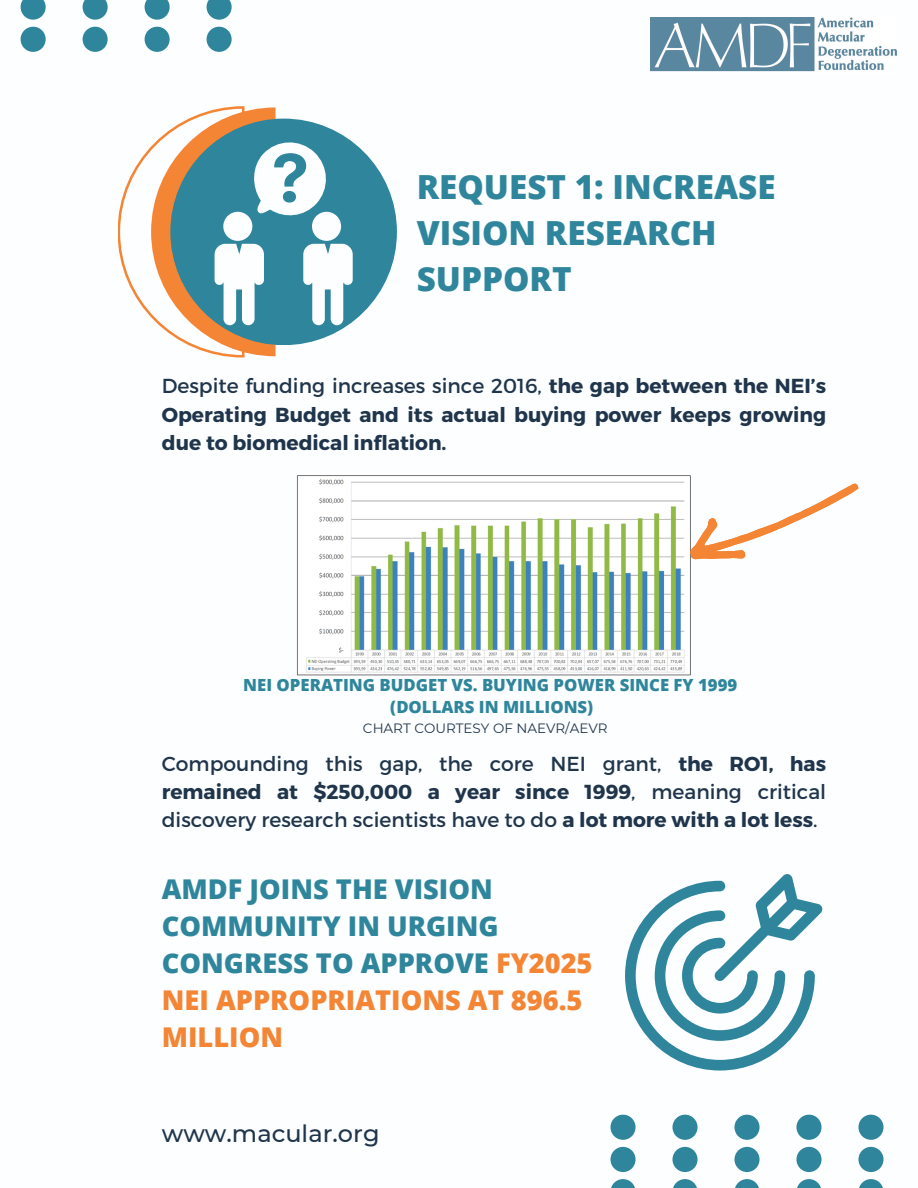
<style>
.page{position:relative;width:918px;height:1188px;background:#fff}
.page>*{position:absolute;margin:0;border:0;box-sizing:border-box;transform-origin:0 0}
.t1{font:800 33.3px/46.2px "Open Sans";color:#2f869c}
.t2{font:800 27.3px/37.2px "Open Sans";color:#2f869c}
.t3{font:500 24px "Montserrat";color:#20354b}
.t4{font:20.25px/28.2px "Montserrat";color:#20354b;text-align:justify}
.t5{font:700 20.25px/28.2px "Montserrat";color:#20354b;text-align:justify}
.t6{font:800 16.8px/22.5px "Open Sans";color:#2f869c;text-align:center}
.t7{font:13.5px "Montserrat";color:#20354b}
.s1{font-weight:400}
.s2{font-weight:700}
.s3{color:#f48534}
</style>
<div class="page">
<div style="left:610px;top:1115px;width:26px;height:25px;background:#2f869c;border-radius:50%"></div>
<div style="left:672px;top:1115px;width:26px;height:25px;background:#2f869c;border-radius:50%"></div>
<div style="left:734px;top:1115px;width:26px;height:25px;background:#2f869c;border-radius:50%"></div>
<div style="left:796px;top:1115px;width:26px;height:25px;background:#2f869c;border-radius:50%"></div>
<div style="left:858px;top:1115px;width:26px;height:25px;background:#2f869c;border-radius:50%"></div>
<div style="left:610px;top:1147px;width:26px;height:25px;background:#2f869c;border-radius:50%"></div>
<div style="left:672px;top:1147px;width:26px;height:25px;background:#2f869c;border-radius:50%"></div>
<div style="left:734px;top:1147px;width:26px;height:25px;background:#2f869c;border-radius:50%"></div>
<div style="left:796px;top:1147px;width:26px;height:25px;background:#2f869c;border-radius:50%"></div>
<div style="left:858px;top:1147px;width:26px;height:25px;background:#2f869c;border-radius:50%"></div>
<svg style="left:611px;top:1179px;width:24px;height:9px"></svg>
<svg style="left:673px;top:1179px;width:24px;height:9px"></svg>
<svg style="left:735px;top:1179px;width:24px;height:9px"></svg>
<svg style="left:797px;top:1179px;width:24px;height:9px"></svg>
<svg style="left:859px;top:1179px;width:24px;height:9px"></svg>
<svg style="left:21px;top:0;width:25px;height:20px"></svg>
<svg style="left:83px;top:0;width:25px;height:20px"></svg>
<svg style="left:145px;top:0;width:25px;height:20px"></svg>
<svg style="left:207px;top:0;width:25px;height:20px"></svg>
<div style="left:21px;top:27px;width:25px;height:25px;background:#2f869c;border-radius:50%"></div>
<div style="left:83px;top:27px;width:25px;height:25px;background:#2f869c;border-radius:50%"></div>
<div style="left:145px;top:27px;width:25px;height:25px;background:#2f869c;border-radius:50%"></div>
<div style="left:207px;top:27px;width:25px;height:25px;background:#2f869c;border-radius:50%"></div>
<img style="left:650px;top:17px;width:247px;height:55px">
<div style="left:170px;top:119px;width:227px;height:226px;background:#2f869c;border-radius:50%"></div>
<svg style="left:118px;top:106px;width:235px;height:251px"></svg>
<svg style="left:625px;top:874px;width:198px;height:196px"></svg>
<img style="left:297px;top:475px;width:394px;height:200px">
<svg style="left:680px;top:475px;width:179px;height:102px"></svg>
<p class="t1" style="left:417px;top:163px;width:360px">REQUEST 1: INCREASE<br>VISION RESEARCH<br>SUPPORT</p>
<p class="t5" style="left:162px;top:371px;width:666px"><span class="s1">Despite funding increases since 2016,</span> the gap between the NEI’s Operating Budget and its actual buying power keeps growing due to biomedical inflation.</p>
<h1 class="t6" style="left:243px;top:673px;width:496px">NEI OPERATING BUDGET VS. BUYING POWER SINCE FY 1999 (DOLLARS IN MILLIONS)</h1>
<h4 class="t7" style="left:363px;top:720px;width:246px">CHART COURTESY OF NAEVR/AEVR</h4>
<p class="t4" style="left:162px;top:749px;width:666px">Compounding this gap, the core NEI grant, <span class="s2">the RO1, has remained at $250,000 a year since 1999</span>, meaning critical discovery research scientists have to do <span class="s2">a lot more with a lot less</span>.</p>
<p class="t2" style="left:162px;top:870px;width:432px">AMDF JOINS THE VISION<br>COMMUNITY IN URGING<br>CONGRESS TO APPROVE <span class="s3">FY2025<br>NEI APPROPRIATIONS AT 896.5<br>MILLION</span></p>
<p class="t3" style="left:162px;top:1119px;width:219px">www.macular.org</p>
</div>
